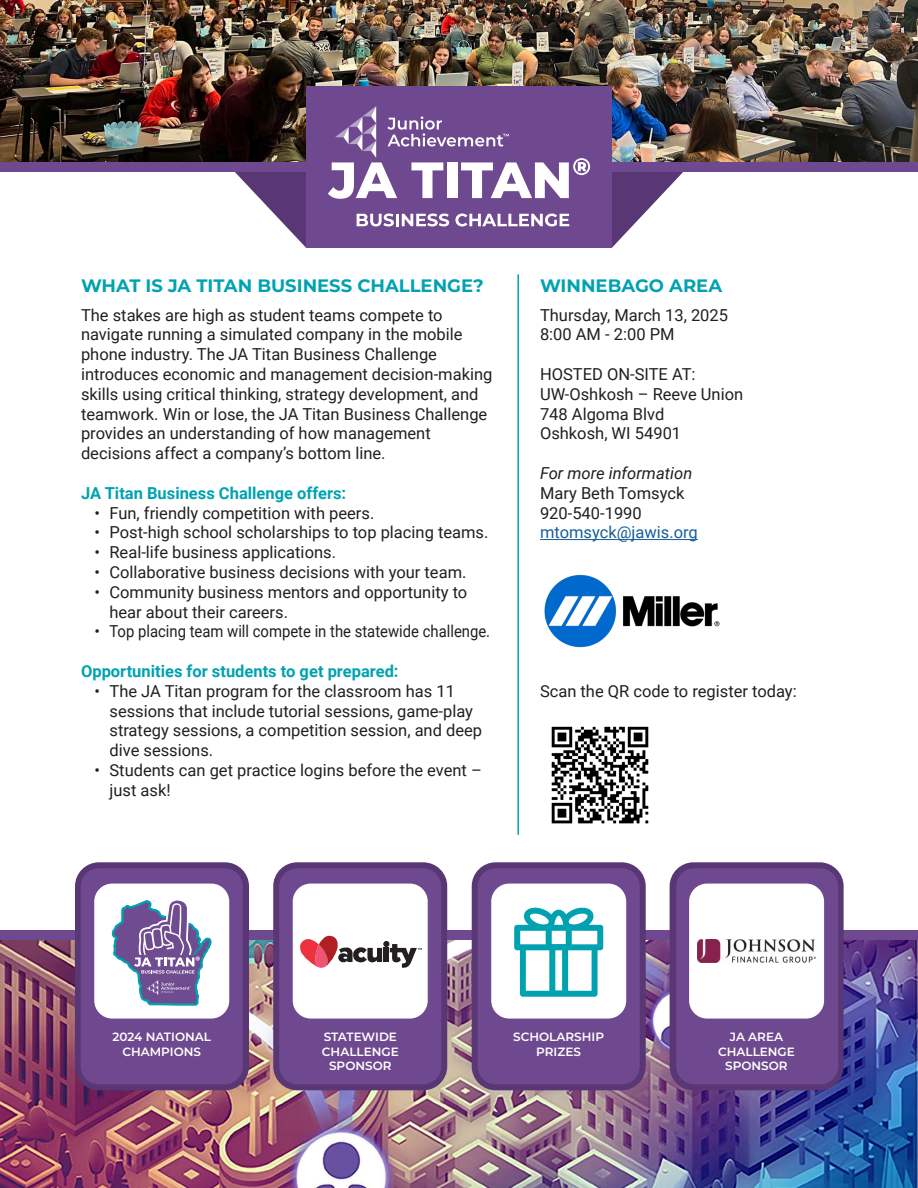
<style>
.page{position:relative;width:918px;height:1188px;background:#fff}
.page>*{position:absolute;margin:0;border:0;box-sizing:border-box;transform-origin:0 0}
.t1{font:700 18px "Montserrat";color:#00a2b2}
.t2{font:16.5px/19.8px "Roboto";color:#231f20}
.t3{font:700 16.5px "Roboto";color:#00a2b2}
.t4{font:italic 16.5px "Roboto";color:#231f20}
.t5{font:16.5px "Roboto";color:#175d9e}
.t6{font:600 12px/14.4px "Montserrat";color:#fff;text-align:center}
</style>
<div class="page">
<img style="left:0;top:939px;width:918px;height:249px">
<div style="left:0;top:930px;width:918px;height:9px;background:#6f498f"></div>
<div style="left:75px;top:862px;width:174px;height:228px;border:12px solid #593774;border-radius:18px"></div>
<div style="left:81px;top:868px;width:162px;height:216px;background:#6f498f;border-radius:18px"></div>
<div style="left:94px;top:884px;width:135px;height:135px;background:#fff;border-radius:18px"></div>
<svg style="left:112px;top:900px;width:100px;height:106px"></svg>
<div style="left:273px;top:862px;width:174px;height:228px;border:12px solid #593774;border-radius:18px"></div>
<div style="left:472px;top:862px;width:174px;height:228px;border:12px solid #593774;border-radius:18px"></div>
<div style="left:670px;top:862px;width:174px;height:228px;border:12px solid #593774;border-radius:18px"></div>
<svg style="left:235px;top:172px;width:71px;height:76px"></svg>
<svg style="left:612px;top:172px;width:71px;height:76px"></svg>
<img style="left:0;top:0;width:918px;height:162px">
<div style="left:0;top:162px;width:918px;height:10px;background:#6f498f"></div>
<div style="left:676px;top:868px;width:162px;height:216px;background:#6f498f;border-radius:18px"></div>
<div style="left:478px;top:868px;width:162px;height:216px;background:#6f498f;border-radius:18px"></div>
<div style="left:279px;top:868px;width:162px;height:216px;background:#6f498f;border-radius:18px"></div>
<div style="left:306px;top:86px;width:306px;height:162px;background:#6f498f"></div>
<svg style="left:328px;top:106px;width:262px;height:93px"></svg>
<svg style="left:357px;top:214px;width:92px;height:12px"></svg>
<svg style="left:455px;top:214px;width:114px;height:12px"></svg>
<hr style="left:540px;top:539px;width:158px;height:1px;background:#175d9e">
<hr style="left:517px;top:274px;width:2px;height:561px;background:#00a2b2">
<div style="left:293px;top:884px;width:135px;height:135px;background:#fff;border-radius:18px"></div>
<div style="left:491px;top:884px;width:135px;height:135px;background:#fff;border-radius:18px"></div>
<div style="left:689px;top:884px;width:135px;height:135px;background:#fff;border-radius:18px"></div>
<svg style="left:514px;top:907px;width:89px;height:90px"></svg>
<svg style="left:300px;top:935px;width:122px;height:33px"></svg>
<img style="left:697px;top:939px;width:119px;height:24px">
<img style="left:544px;top:574px;width:176px;height:74px">
<img style="left:551px;top:726px;width:98px;height:98px">
<p class="t1" style="left:81px;top:272px;width:404px">WHAT IS JA TITAN BUSINESS CHALLENGE?</p>
<p class="t2" style="left:81px;top:304px;width:413px">The stakes are high as student teams compete to navigate running a simulated company in the mobile phone industry. The JA Titan Business Challenge introduces economic and management decision-making skills using critical thinking, strategy development, and teamwork. Win or lose, the JA Titan Business Challenge provides an understanding of how management decisions affect a company’s bottom line.</p>
<p class="t3" style="left:81px;top:481px;width:267px">JA Titan Business Challenge offers:</p>
<p class="t2" style="left:94px;top:502px;width:281px">• Fun, friendly competition with peers.</p>
<p class="t2" style="left:94px;top:522px;width:395px">• Post-high school scholarships to top placing teams.</p>
<p class="t2" style="left:94px;top:542px;width:243px">• Real-life business applications.</p>
<p class="t2" style="left:94px;top:562px;width:373px">• Collaborative business decisions with your team.</p>
<p class="t2" style="left:109px;top:581px;width:359px;text-indent:-15px">• Community business mentors and opportunity to hear about their careers.</p>
<p class="t2" style="left:94px;top:621px;width:397px">• Top placing team will compete in the statewide challenge.</p>
<p class="t3" style="left:81px;top:660px;width:319px">Opportunities for students to get prepared:</p>
<p class="t2" style="left:94px;top:680px;width:362px">• The JA Titan program for the classroom has 11</p>
<p class="t2" style="left:109px;top:700px;width:365px">sessions that include tutorial sessions, game-play</p>
<p class="t2" style="left:109px;top:720px;width:374px">strategy sessions, a competition session, and deep</p>
<p class="t2" style="left:109px;top:740px;width:105px">dive sessions.</p>
<p class="t2" style="left:94px;top:760px;width:389px">• Students can get practice logins before the event –</p>
<p class="t2" style="left:109px;top:779px;width:63px">just ask!</p>
<p class="t1" style="left:540px;top:272px;width:184px">WINNEBAGO AREA</p>
<p class="t2" style="left:540px;top:304px;width:190px">Thursday, March 13, 2025</p>
<p class="t2" style="left:540px;top:324px;width:136px">8:00 AM - 2:00 PM</p>
<p class="t2" style="left:540px;top:364px;width:157px">HOSTED ON-SITE AT:</p>
<p class="t2" style="left:540px;top:383px;width:205px">UW-Oshkosh – Reeve Union</p>
<p class="t2" style="left:540px;top:403px;width:126px">748 Algoma Blvd</p>
<p class="t2" style="left:540px;top:423px;width:143px">Oshkosh, WI 54901</p>
<p class="t4" style="left:540px;top:462px;width:154px">For more information</p>
<p class="t2" style="left:540px;top:482px;width:146px">Mary Beth Tomsyck</p>
<p class="t2" style="left:540px;top:502px;width:103px">920-540-1990</p>
<p class="t5" style="left:540px;top:521px;width:159px">mtomsyck@jawis.org</p>
<p class="t2" style="left:540px;top:680px;width:258px">Scan the QR code to register today:</p>
<p class="t6" style="left:112px;top:1029px;width:100px">2024 NATIONAL</p>
<p class="t6" style="left:122px;top:1044px;width:80px">CHAMPIONS</p>
<p class="t6" style="left:324px;top:1029px;width:75px">STATEWIDE</p>
<p class="t6" style="left:322px;top:1044px;width:78px">CHALLENGE<br>SPONSOR</p>
<p class="t6" style="left:513px;top:1029px;width:92px">SCHOLARSHIP</p>
<p class="t6" style="left:536px;top:1044px;width:46px">PRIZES</p>
<p class="t6" style="left:730px;top:1029px;width:55px">JA AREA</p>
<p class="t6" style="left:718px;top:1044px;width:78px">CHALLENGE<br>SPONSOR</p>
</div>
